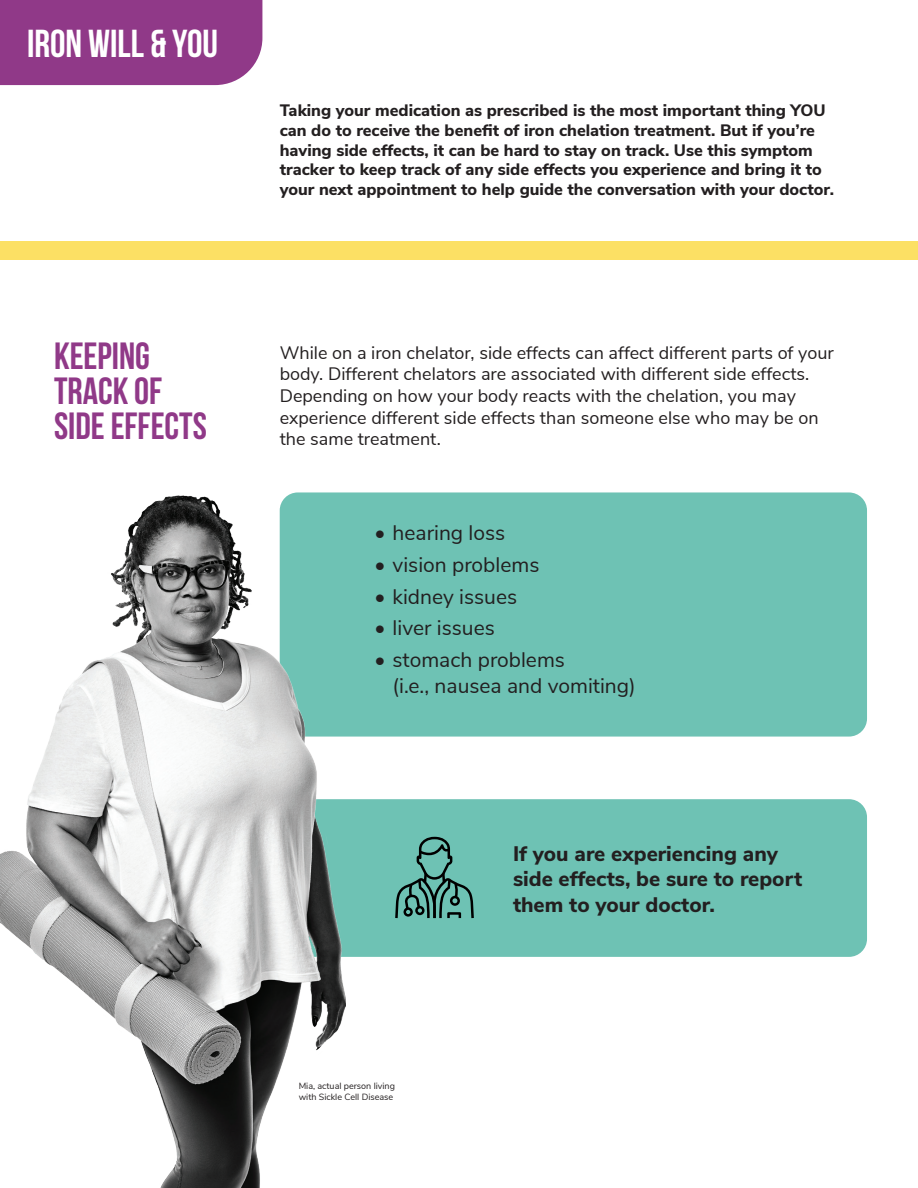
<style>
.page{position:relative;width:918px;height:1188px;background:#fff}
.page>*{position:absolute;margin:0;border:0;box-sizing:border-box;transform-origin:0 0}
.t1{font:700 39px "Bebas Neue";color:#fff}
.t2{font:700 37.95px/35px "Bebas Neue";color:#903988}
.t3{font:21px/25.2px "Nunito Sans";color:#231f20}
.t4{font:800 21px/25.2px "Nunito Sans";color:#231f20}
.t5{font:18px/21.6px "Nunito Sans";color:#231f20}
.t6{font:800 16.5px/19.8px "Nunito Sans";color:#231f20}
.t7{font:9px/10.8px "Nunito Sans";color:#231f20}
</style>
<div class="page">
<div style="left:0;top:241px;width:918px;height:18px;background:#fce064"></div>
<div style="left:0;top:0;width:262px;height:85px;background:#903988"></div>
<div style="left:288px;top:799px;width:579px;height:158px;background:#6ec2b4;border-radius:18px"></div>
<div style="left:280px;top:492px;width:587px;height:245px;background:#6ec2b4;border-radius:18px"></div>
<img style="left:0;top:492px;width:346px;height:696px">
<svg style="left:395px;top:837px;width:79px;height:81px"></svg>
<p class="t1" style="left:27px;top:22px;width:193px">IRON WILL &amp; YOU</p>
<p class="t2" style="left:54px;top:338px;width:154px">KEEPING<br>TRACK OF<br>SIDE EFFECTS</p>
<p class="t6" style="left:280px;top:99px;width:556px">Taking your medication as prescribed is the most important thing YOU can do to receive the benefit of iron chelation treatment. But if you’re having side effects, it can be hard to stay on track. Use this symptom tracker to keep track of any side effects you experience and bring it to your next appointment to help guide the conversation with your doctor.</p>
<p class="t5" style="left:280px;top:341px;width:556px">While on a iron chelator, side effects can affect different parts of your body. Different chelators are associated with different side effects.<br>Depending on how your body reacts with the chelation, you may experience different side effects than someone else who may be on the same treatment.</p>
<p class="t3" style="left:375px;top:518px;width:132px">• hearing loss</p>
<p class="t3" style="left:375px;top:550px;width:166px">• vision problems</p>
<p class="t3" style="left:375px;top:582px;width:144px">• kidney issues</p>
<p class="t3" style="left:375px;top:614px;width:122px">• liver issues</p>
<p class="t3" style="left:393px;top:646px;width:245px;text-indent:-18px">• stomach problems<br>(i.e., nausea and vomiting)</p>
<p class="t4" style="left:513px;top:840px;width:291px">If you are experiencing any side effects, be sure to report them to your doctor.</p>
<p class="t7" style="left:299px;top:1080px;width:98px">Mia, actual person living with Sickle Cell Disease</p>
</div>
